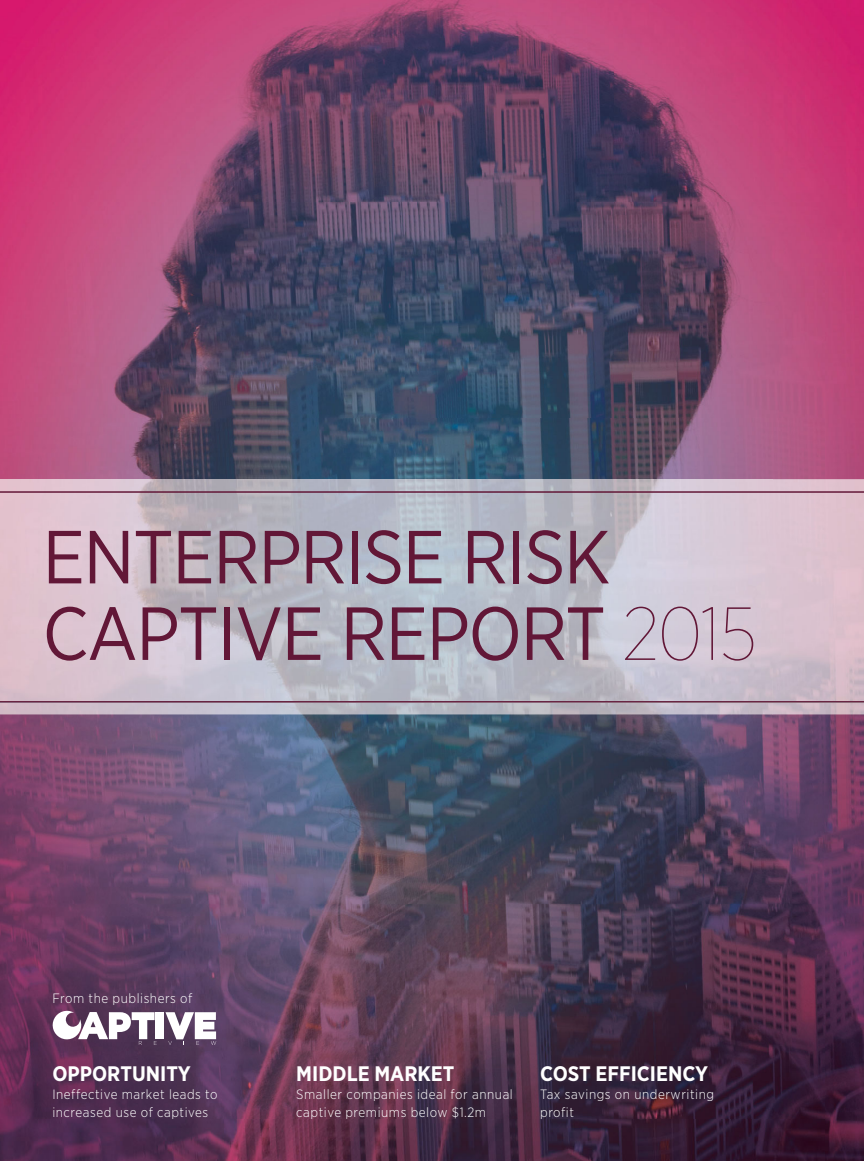
<style>
.page{position:relative;width:864px;height:1161px;background:#fff}
.page>*{position:absolute;margin:0;border:0;box-sizing:border-box;transform-origin:0 0}
.t1{font:75px/76.5px "Gotham Narrow";letter-spacing:-.02em;color:#621737}
.t2{font:700 21px "Gotham Narrow";color:#fff}
.t3{font:300 13.5px/18px "Gotham Narrow";letter-spacing:.04em;color:#fff}
.s1{font-weight:100}
</style>
<div class="page">
<img style="left:0;top:0;width:863px;height:1161px">
<hr style="left:0;top:701px;width:863px;height:1px;background:#621737">
<hr style="left:0;top:491px;width:863px;height:2px;background:#621737">
<div style="left:156px;top:1012px;width:8px;height:27px;background:#fff"></div>
<svg style="left:165px;top:1012px;width:51px;height:33px"></svg>
<svg style="left:53px;top:1011px;width:103px;height:34px"></svg>
<h1 class="t1" style="left:43px;top:523px;width:715px">ENTERPRISE RISK<br>CAPTIVE REPORT <span class="s1">2015</span></h1>
<p class="t3" style="left:52px;top:990px;width:141px">From the publishers of</p>
<h2 class="t2" style="left:52px;top:1066px;width:140px">OPPORTUNITY</h2>
<p class="t3" style="left:52px;top:1086px;width:167px">Ineffective market leads to increased use of captives</p>
<h2 class="t2" style="left:296px;top:1066px;width:160px">MIDDLE MARKET</h2>
<p class="t3" style="left:296px;top:1086px;width:218px">Smaller companies ideal for annual captive premiums below $1.2m</p>
<h2 class="t2" style="left:540px;top:1066px;width:169px">COST EFFICIENCY</h2>
<p class="t3" style="left:540px;top:1086px;width:175px">Tax savings on underwriting profit</p>
</div>
